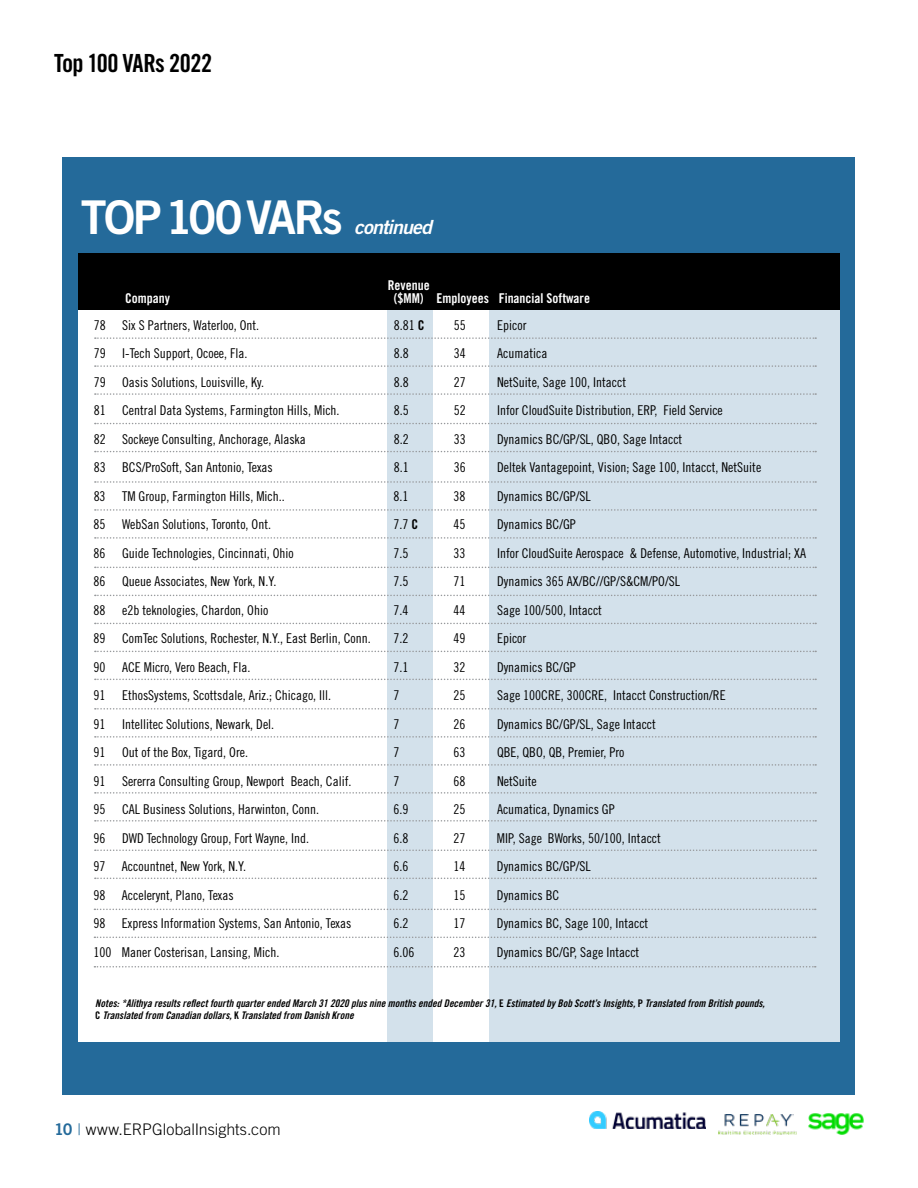
<style>
.page{position:relative;width:918px;height:1188px;background:#fff}
.page>*{position:absolute;margin:0;border:0;box-sizing:border-box;transform-origin:0 0}
.t1{font:46.5px "Trade Gothic LT Std Bd 2";letter-spacing:-.05em;color:#fff}
.t2{font:25.05px "Trade Gothic LT Std Bd Cn 20";letter-spacing:-.025em;color:#000}
.t3{font:19.5px "Trade Gothic LT Std Bd 2 Obl";letter-spacing:-.045em;color:#fff}
.t4{font:300 16.05px "Trade Gothic LT Std";color:#000}
.t5{font:13.5px "Trade Gothic LT Std Cn 18";color:#000}
.t6{font:13.5px "Trade Gothic LT Std Bd Cn 20";color:#fff}
.t7{font:10.5px/12px "Trade Gothic LT Std Bd Cn 20 Obl";color:#000}
.s1{font-family:"Trade Gothic LT Std Bd Cn 20"}
.s2{font-family:"Trade Gothic LT Std Bd 2";font-weight:400;color:#246a9a}
.s3{color:#246a9a}
</style>
<div class="page">
<div style="left:63px;top:157px;width:792px;height:938px;background:#246a9a"></div>
<div style="left:78px;top:303px;width:762px;height:739px;background:#fff"></div>
<div style="left:78px;top:254px;width:762px;height:56px;background:#000"></div>
<div style="left:489px;top:310px;width:351px;height:732px;background:#d3e1eb"></div>
<div style="left:388px;top:310px;width:45px;height:732px;background:#d3e1eb"></div>
<svg style="left:95px;top:337px;width:721px;height:2px"></svg>
<svg style="left:95px;top:481px;width:721px;height:2px"></svg>
<svg style="left:95px;top:623px;width:721px;height:1px"></svg>
<svg style="left:95px;top:764px;width:721px;height:2px"></svg>
<svg style="left:95px;top:365px;width:721px;height:2px"></svg>
<svg style="left:95px;top:509px;width:721px;height:2px"></svg>
<svg style="left:95px;top:651px;width:721px;height:1px"></svg>
<svg style="left:95px;top:792px;width:721px;height:2px"></svg>
<svg style="left:94px;top:909px;width:722px;height:1px"></svg>
<svg style="left:95px;top:393px;width:721px;height:2px"></svg>
<svg style="left:95px;top:537px;width:721px;height:2px"></svg>
<svg style="left:95px;top:679px;width:721px;height:1px"></svg>
<svg style="left:95px;top:820px;width:721px;height:2px"></svg>
<svg style="left:94px;top:937px;width:722px;height:1px"></svg>
<svg style="left:95px;top:423px;width:721px;height:1px"></svg>
<svg style="left:95px;top:567px;width:721px;height:1px"></svg>
<svg style="left:95px;top:708px;width:721px;height:2px"></svg>
<svg style="left:95px;top:850px;width:721px;height:1px"></svg>
<svg style="left:94px;top:966px;width:722px;height:2px"></svg>
<svg style="left:95px;top:451px;width:721px;height:1px"></svg>
<svg style="left:95px;top:595px;width:721px;height:1px"></svg>
<svg style="left:95px;top:736px;width:721px;height:2px"></svg>
<svg style="left:95px;top:878px;width:721px;height:1px"></svg>
<img style="left:719px;top:1114px;width:78px;height:20px">
<img style="left:590px;top:1112px;width:116px;height:17px">
<img style="left:808px;top:1113px;width:56px;height:22px">
<h2 class="t2" style="left:54px;top:48px;width:160px">Top 100 VARs 2022</h2>
<h1 class="t1" style="left:81px;top:188px;width:263px">TOP100VARs</h1>
<h3 class="t3" style="left:354px;top:215px;width:79px">continued</h3>
<p class="t6" style="left:388px;top:277px;width:43px">Revenue</p>
<p class="t6" style="left:125px;top:290px;width:46px">Company</p>
<p class="t6" style="left:394px;top:290px;width:198px">($MM) Employees Financial Software</p>
<p class="t5" style="left:94px;top:317px;width:167px">78 Six S Partners, Waterloo, Ont.</p>
<p class="t5" style="left:394px;top:317px;width:32px">8.81 <span class="s1">C</span></p>
<p class="t5" style="left:454px;top:317px;width:13px">55</p>
<p class="t5" style="left:497px;top:317px;width:31px">Epicor</p>
<p class="t5" style="left:94px;top:345px;width:155px">79 I-Tech Support, Ocoee, Fla.</p>
<p class="t5" style="left:394px;top:345px;width:16px">8.8</p>
<p class="t5" style="left:454px;top:345px;width:13px">34</p>
<p class="t5" style="left:497px;top:345px;width:52px">Acumatica</p>
<p class="t5" style="left:94px;top:374px;width:172px">79 Oasis Solutions, Louisville, Ky.</p>
<p class="t5" style="left:394px;top:374px;width:16px">8.8</p>
<p class="t5" style="left:454px;top:374px;width:13px">27</p>
<p class="t5" style="left:497px;top:374px;width:130px">NetSuite, Sage 100, Intacct</p>
<p class="t5" style="left:94px;top:402px;width:247px">81 Central Data Systems, Farmington Hills, Mich.</p>
<p class="t5" style="left:394px;top:402px;width:16px">8.5</p>
<p class="t5" style="left:454px;top:402px;width:13px">52</p>
<p class="t5" style="left:497px;top:402px;width:227px">Infor CloudSuite Distribution, ERP, Field Service</p>
<p class="t5" style="left:94px;top:431px;width:214px">82 Sockeye Consulting, Anchorage, Alaska</p>
<p class="t5" style="left:394px;top:431px;width:16px">8.2</p>
<p class="t5" style="left:454px;top:431px;width:13px">33</p>
<p class="t5" style="left:497px;top:431px;width:187px">Dynamics BC/GP/SL, QBO, Sage Intacct</p>
<p class="t5" style="left:94px;top:459px;width:181px">83 BCS/ProSoft, San Antonio, Texas</p>
<p class="t5" style="left:394px;top:459px;width:16px">8.1</p>
<p class="t5" style="left:454px;top:459px;width:13px">36</p>
<p class="t5" style="left:497px;top:459px;width:266px">Deltek Vantagepoint, Vision; Sage 100, Intacct, NetSuite</p>
<p class="t5" style="left:94px;top:488px;width:193px">83 TM Group, Farmington Hills, Mich..</p>
<p class="t5" style="left:394px;top:488px;width:16px">8.1</p>
<p class="t5" style="left:454px;top:488px;width:13px">38</p>
<p class="t5" style="left:497px;top:488px;width:95px">Dynamics BC/GP/SL</p>
<p class="t5" style="left:94px;top:516px;width:179px">85 WebSan Solutions, Toronto, Ont.</p>
<p class="t5" style="left:394px;top:516px;width:26px">7.7 <span class="s1">C</span></p>
<p class="t5" style="left:454px;top:516px;width:13px">45</p>
<p class="t5" style="left:497px;top:516px;width:80px">Dynamics BC/GP</p>
<p class="t5" style="left:94px;top:545px;width:202px">86 Guide Technologies, Cincinnati, Ohio</p>
<p class="t5" style="left:394px;top:545px;width:16px">7.5</p>
<p class="t5" style="left:454px;top:545px;width:13px">33</p>
<p class="t5" style="left:497px;top:545px;width:310px">Infor CloudSuite Aerospace &amp; Defense, Automotive, Industrial; XA</p>
<p class="t5" style="left:94px;top:573px;width:184px">86 Queue Associates, New York, N.Y.</p>
<p class="t5" style="left:394px;top:573px;width:16px">7.5</p>
<p class="t5" style="left:454px;top:573px;width:13px">71</p>
<p class="t5" style="left:497px;top:573px;width:184px">Dynamics 365 AX/BC//GP/S&amp;CM/PO/SL</p>
<p class="t5" style="left:94px;top:602px;width:176px">88 e2b teknologies, Chardon, Ohio</p>
<p class="t5" style="left:394px;top:602px;width:16px">7.4</p>
<p class="t5" style="left:454px;top:602px;width:13px">44</p>
<p class="t5" style="left:497px;top:602px;width:106px">Sage 100/500, Intacct</p>
<p class="t5" style="left:94px;top:630px;width:279px">89 ComTec Solutions, Rochester, N.Y., East Berlin, Conn.</p>
<p class="t5" style="left:394px;top:630px;width:16px">7.2</p>
<p class="t5" style="left:454px;top:630px;width:13px">49</p>
<p class="t5" style="left:497px;top:630px;width:31px">Epicor</p>
<p class="t5" style="left:94px;top:659px;width:158px">90 ACE Micro, Vero Beach, Fla.</p>
<p class="t5" style="left:394px;top:659px;width:16px">7.1</p>
<p class="t5" style="left:454px;top:659px;width:13px">32</p>
<p class="t5" style="left:497px;top:659px;width:80px">Dynamics BC/GP</p>
<p class="t5" style="left:94px;top:687px;width:239px">91 EthosSystems, Scottsdale, Ariz.; Chicago, Ill.</p>
<p class="t5" style="left:394px;top:687px;width:7px">7</p>
<p class="t5" style="left:454px;top:687px;width:13px">25</p>
<p class="t5" style="left:497px;top:687px;width:230px">Sage 100CRE, 300CRE, Intacct Construction/RE</p>
<p class="t5" style="left:94px;top:716px;width:182px">91 Intellitec Solutions, Newark, Del.</p>
<p class="t5" style="left:394px;top:716px;width:7px">7</p>
<p class="t5" style="left:454px;top:716px;width:13px">26</p>
<p class="t5" style="left:497px;top:716px;width:160px">Dynamics BC/GP/SL, Sage Intacct</p>
<p class="t5" style="left:94px;top:744px;width:156px">91 Out of the Box, Tigard, Ore.</p>
<p class="t5" style="left:394px;top:744px;width:7px">7</p>
<p class="t5" style="left:454px;top:744px;width:13px">63</p>
<p class="t5" style="left:497px;top:744px;width:129px">QBE, QBO, QB, Premier, Pro</p>
<p class="t5" style="left:94px;top:773px;width:259px">91 Sererra Consulting Group, Newport Beach, Calif.</p>
<p class="t5" style="left:394px;top:773px;width:7px">7</p>
<p class="t5" style="left:454px;top:773px;width:13px">68</p>
<p class="t5" style="left:497px;top:773px;width:41px">NetSuite</p>
<p class="t5" style="left:94px;top:801px;width:227px">95 CAL Business Solutions, Harwinton, Conn.</p>
<p class="t5" style="left:394px;top:801px;width:16px">6.9</p>
<p class="t5" style="left:454px;top:801px;width:13px">25</p>
<p class="t5" style="left:497px;top:801px;width:119px">Acumatica, Dynamics GP</p>
<p class="t5" style="left:94px;top:830px;width:217px">96 DWD Technology Group, Fort Wayne, Ind.</p>
<p class="t5" style="left:394px;top:830px;width:16px">6.8</p>
<p class="t5" style="left:453px;top:830px;width:13px">27</p>
<p class="t5" style="left:497px;top:830px;width:165px">MIP, Sage BWorks, 50/100, Intacct</p>
<p class="t5" style="left:93px;top:858px;width:154px">97 Accountnet, New York, N.Y.</p>
<p class="t5" style="left:393px;top:858px;width:16px">6.6</p>
<p class="t5" style="left:453px;top:858px;width:13px">14</p>
<p class="t5" style="left:497px;top:858px;width:95px">Dynamics BC/GP/SL</p>
<p class="t5" style="left:93px;top:887px;width:142px">98 Accelerynt, Plano, Texas</p>
<p class="t5" style="left:393px;top:887px;width:16px">6.2</p>
<p class="t5" style="left:453px;top:887px;width:13px">15</p>
<p class="t5" style="left:497px;top:887px;width:64px">Dynamics BC</p>
<p class="t5" style="left:93px;top:915px;width:259px">98 Express Information Systems, San Antonio, Texas</p>
<p class="t5" style="left:393px;top:915px;width:16px">6.2</p>
<p class="t5" style="left:453px;top:915px;width:13px">17</p>
<p class="t5" style="left:497px;top:915px;width:153px">Dynamics BC, Sage 100, Intacct</p>
<p class="t5" style="left:93px;top:944px;width:187px">100 Maner Costerisan, Lansing, Mich.</p>
<p class="t5" style="left:393px;top:944px;width:22px">6.06</p>
<p class="t5" style="left:453px;top:944px;width:13px">23</p>
<p class="t5" style="left:497px;top:944px;width:144px">Dynamics BC/GP, Sage Intacct</p>
<p class="t7" style="left:95px;top:998px;width:671px">Notes: *Alithya results reflect fourth quarter ended March 31 2020 plus nine months ended December 31, <span class="s1">E</span> Estimated by Bob Scott’s Insights, <span class="s1">P</span> Translated from British pounds,<br><span class="s1">C</span> Translated from Canadian dollars, <span class="s1">K</span> Translated from Danish Krone</p>
<p class="t4" style="left:54px;top:1120px;width:228px"><span class="s2">10</span> <span class="s3">|</span> www.ERPGlobalInsights.com</p>
</div>
